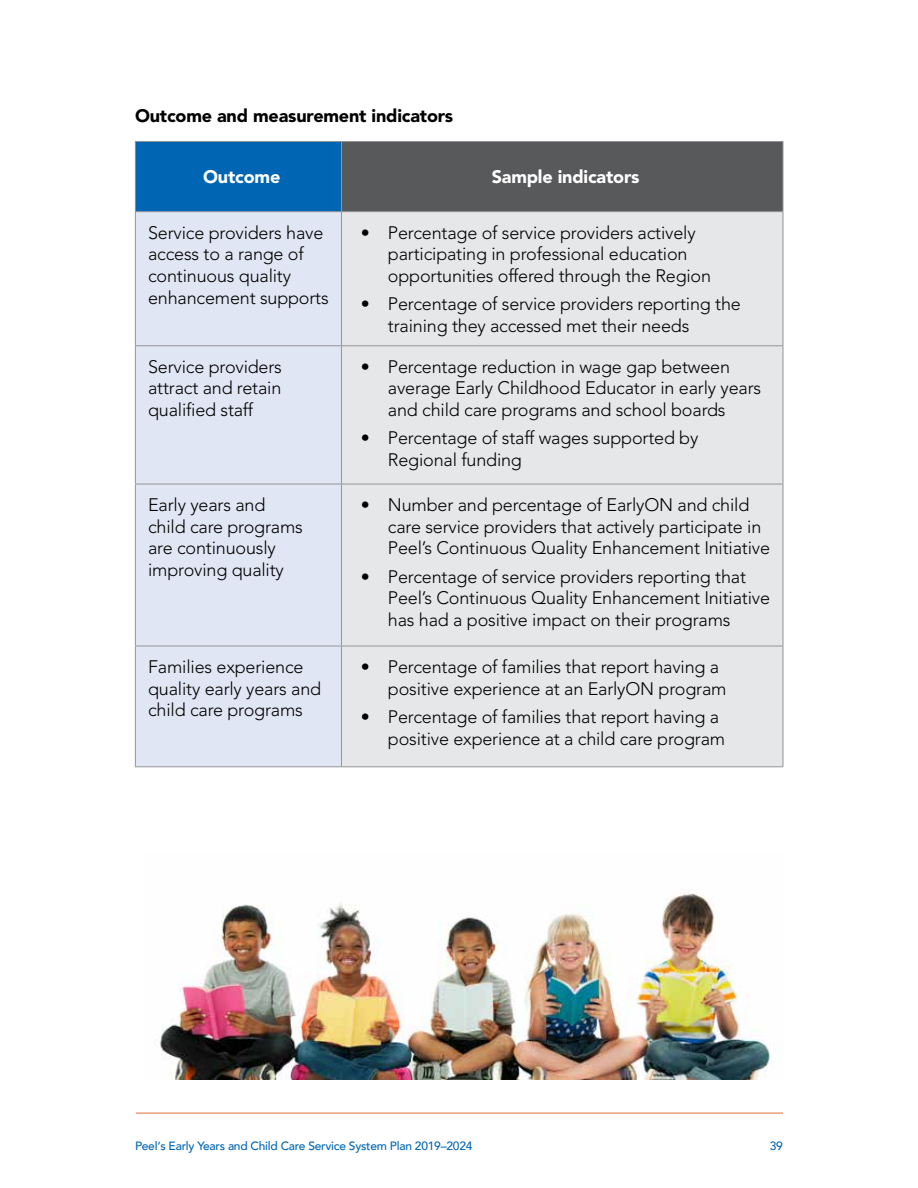
<style>
.page{position:relative;width:918px;height:1188px;background:#fff}
.page>*{position:absolute;margin:0;border:0;box-sizing:border-box;transform-origin:0 0}
.t1{font:300 18px/21.6px "Avenir LT Std";letter-spacing:-.01em;color:#000}
.t2{font:900 18px "Avenir LT Std";letter-spacing:-.01em;color:#000}
.t3{font:900 18px "Avenir LT Std";letter-spacing:-.01em;color:#fff}
.t4{font:500 12px "Avenir";letter-spacing:-.02em;color:#0066b3}
</style>
<div class="page">
<hr style="left:136px;top:1112px;width:647px;height:2px;background:#eb9c78">
<div style="left:135px;top:141px;width:206px;height:71px;background:#0066b3"></div>
<div style="left:341px;top:141px;width:442px;height:71px;background:#58595b"></div>
<div style="left:136px;top:212px;width:205px;height:554px;background:#e1e6f4"></div>
<div style="left:342px;top:212px;width:441px;height:554px;background:#e6e7e8"></div>
<hr style="left:135px;top:141px;width:206px;height:1px;background:#939598">
<hr style="left:135px;top:142px;width:1px;height:69px;background:#939598">
<hr style="left:341px;top:141px;width:442px;height:1px;background:#939598">
<hr style="left:341px;top:142px;width:1px;height:69px;background:#939598">
<hr style="left:783px;top:142px;width:1px;height:69px;background:#939598">
<hr style="left:135px;top:211px;width:206px;height:1px;background:#939598">
<hr style="left:135px;top:212px;width:1px;height:133px;background:#939598">
<hr style="left:341px;top:211px;width:442px;height:1px;background:#939598">
<hr style="left:341px;top:212px;width:1px;height:133px;background:#939598">
<hr style="left:783px;top:212px;width:1px;height:133px;background:#939598">
<hr style="left:135px;top:345px;width:206px;height:1px;background:#939598">
<hr style="left:135px;top:346px;width:1px;height:138px;background:#939598">
<hr style="left:341px;top:345px;width:442px;height:1px;background:#939598">
<hr style="left:341px;top:346px;width:1px;height:138px;background:#939598">
<hr style="left:783px;top:346px;width:1px;height:138px;background:#939598">
<hr style="left:135px;top:484px;width:206px;height:1px;background:#939598">
<hr style="left:135px;top:484px;width:1px;height:162px;background:#939598">
<hr style="left:341px;top:484px;width:442px;height:1px;background:#939598">
<hr style="left:341px;top:484px;width:1px;height:162px;background:#939598">
<hr style="left:783px;top:484px;width:1px;height:162px;background:#939598">
<hr style="left:135px;top:646px;width:206px;height:1px;background:#939598">
<hr style="left:135px;top:646px;width:1px;height:120px;background:#939598">
<hr style="left:341px;top:646px;width:442px;height:1px;background:#939598">
<hr style="left:341px;top:646px;width:1px;height:120px;background:#939598">
<hr style="left:783px;top:646px;width:1px;height:120px;background:#939598">
<hr style="left:135px;top:766px;width:206px;height:1px;background:#939598">
<hr style="left:341px;top:766px;width:442px;height:1px;background:#939598">
<img style="left:157px;top:892px;width:613px;height:188px">
<p class="t2" style="left:135px;top:104px;width:320px">Outcome and measurement indicators</p>
<p class="t3" style="left:203px;top:166px;width:79px">Outcome</p>
<p class="t3" style="left:492px;top:166px;width:149px">Sample indicators</p>
<p class="t1" style="left:148px;top:222px;width:182px">Service providers have access to a range of continuous quality enhancement supports</p>
<p class="t1" style="left:388px;top:222px;width:325px;text-indent:-27px">• Percentage of service providers actively participating in professional education opportunities offered through the Region</p>
<p class="t1" style="left:388px;top:293px;width:354px;text-indent:-27px">• Percentage of service providers reporting the training they accessed met their needs</p>
<p class="t1" style="left:148px;top:356px;width:135px;text-align:justify">Service providers attract and retain qualified staff</p>
<p class="t1" style="left:388px;top:356px;width:375px;text-indent:-27px">• Percentage reduction in wage gap between average Early Childhood Educator in early years and child care programs and school boards</p>
<p class="t1" style="left:388px;top:428px;width:312px;text-indent:-27px">• Percentage of staff wages supported by<br>Regional funding</p>
<p class="t1" style="left:148px;top:494px;width:156px">Early years and child care programs are continuously improving quality</p>
<p class="t1" style="left:388px;top:494px;width:384px;text-indent:-27px">• Number and percentage of EarlyON and child care service providers that actively participate in<br>Peel’s Continuous Quality Enhancement Initiative</p>
<p class="t1" style="left:388px;top:566px;width:384px;text-indent:-27px">• Percentage of service providers reporting that<br>Peel’s Continuous Quality Enhancement Initiative has had a positive impact on their programs</p>
<p class="t1" style="left:148px;top:656px;width:175px">Families experience quality early years and child care programs</p>
<p class="t1" style="left:388px;top:656px;width:340px;text-indent:-27px">• Percentage of families that report having a positive experience at an EarlyON program</p>
<p class="t1" style="left:388px;top:706px;width:339px;text-indent:-27px">• Percentage of families that report having a positive experience at a child care program</p>
<p class="t4" style="left:135px;top:1136px;width:339px">Peel‘s Early Years and Child Care Service System Plan 2019–2024</p>
<p class="t4" style="left:770px;top:1136px;width:15px">39</p>
</div>
